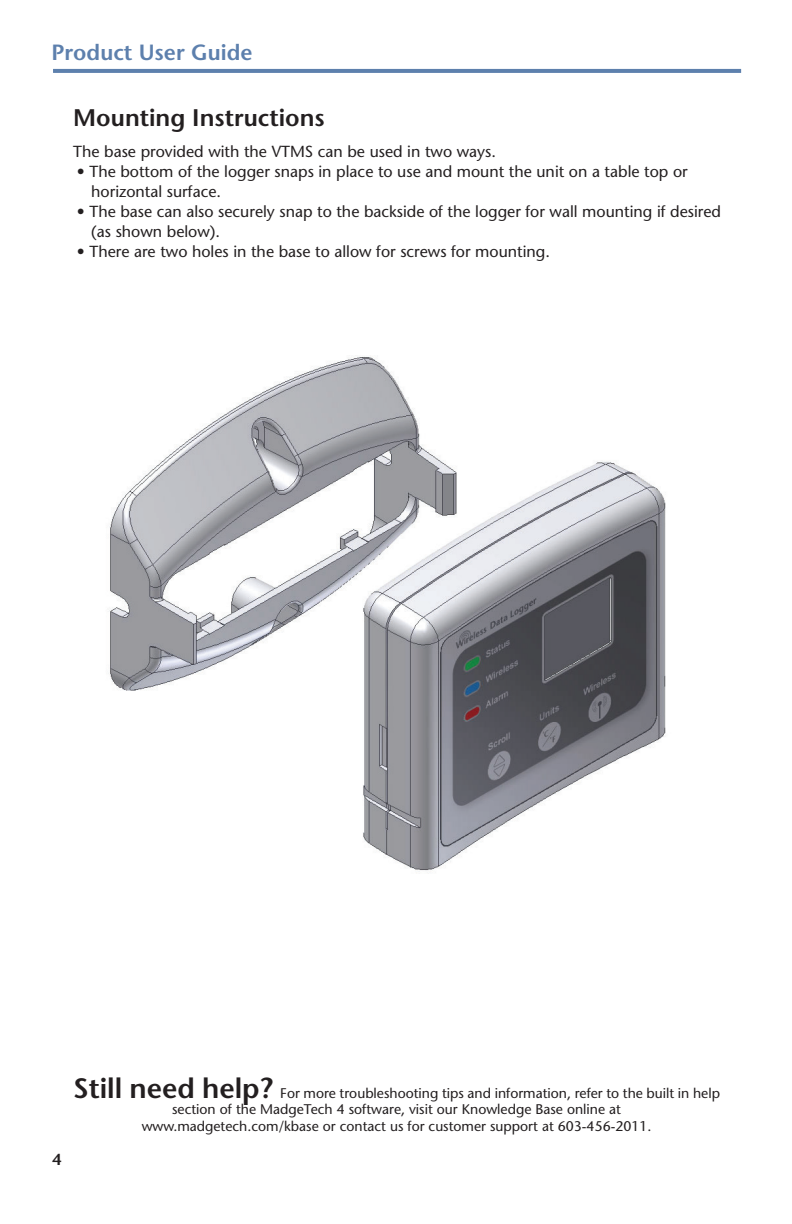
<style>
.page{position:relative;width:792px;height:1224px;background:#fff}
.page>*{position:absolute;margin:0;border:0;box-sizing:border-box;transform-origin:0 0}
.t1{font:600 24px "Stone Sans";color:#231f20}
.t2{font:600 22px "Stone Sans";color:#5d80ad}
.t3{font:16px/20px "Stone Sans";color:#231f20}
.t4{font:600 16px "Stone Sans";color:#231f20}
.t5{font:14px/16.8px "Stone Sans";color:#231f20;text-align:center}
.s1{font-weight:600;font-size:28px}
</style>
<div class="page">
<hr style="left:53px;top:69px;width:688px;height:4px;background:#5d80ad">
<img style="left:108px;top:356px;width:558px;height:516px">
<h2 class="t2" style="left:51px;top:39px;width:203px">Product User Guide</h2>
<h1 class="t1" style="left:73px;top:103px;width:253px">Mounting Instructions</h1>
<p class="t3" style="left:73px;top:142px;width:424px">The base provided with the VTMS can be used in two ways.</p>
<p class="t3" style="left:91px;top:162px;width:598px;text-indent:-14px">• The bottom of the logger snaps in place to use and mount the unit on a table top or horizontal surface.</p>
<p class="t3" style="left:91px;top:202px;width:631px;text-indent:-14px">• The base can also securely snap to the backside of the logger for wall mounting if desired (as shown below).</p>
<p class="t3" style="left:77px;top:242px;width:475px">• There are two holes in the base to allow for screws for mounting.</p>
<p class="t4" style="left:52px;top:1150px;width:11px">4</p>
<p class="t5" style="left:73px;top:1084px;width:648px"><span class="s1">Still need help?</span> For more troubleshooting tips and information, refer to the built in help section of the MadgeTech 4 software, visit our Knowledge Base online at<br>www.madgetech.com/kbase or contact us for customer support at 603-456-2011.</p>
</div>
